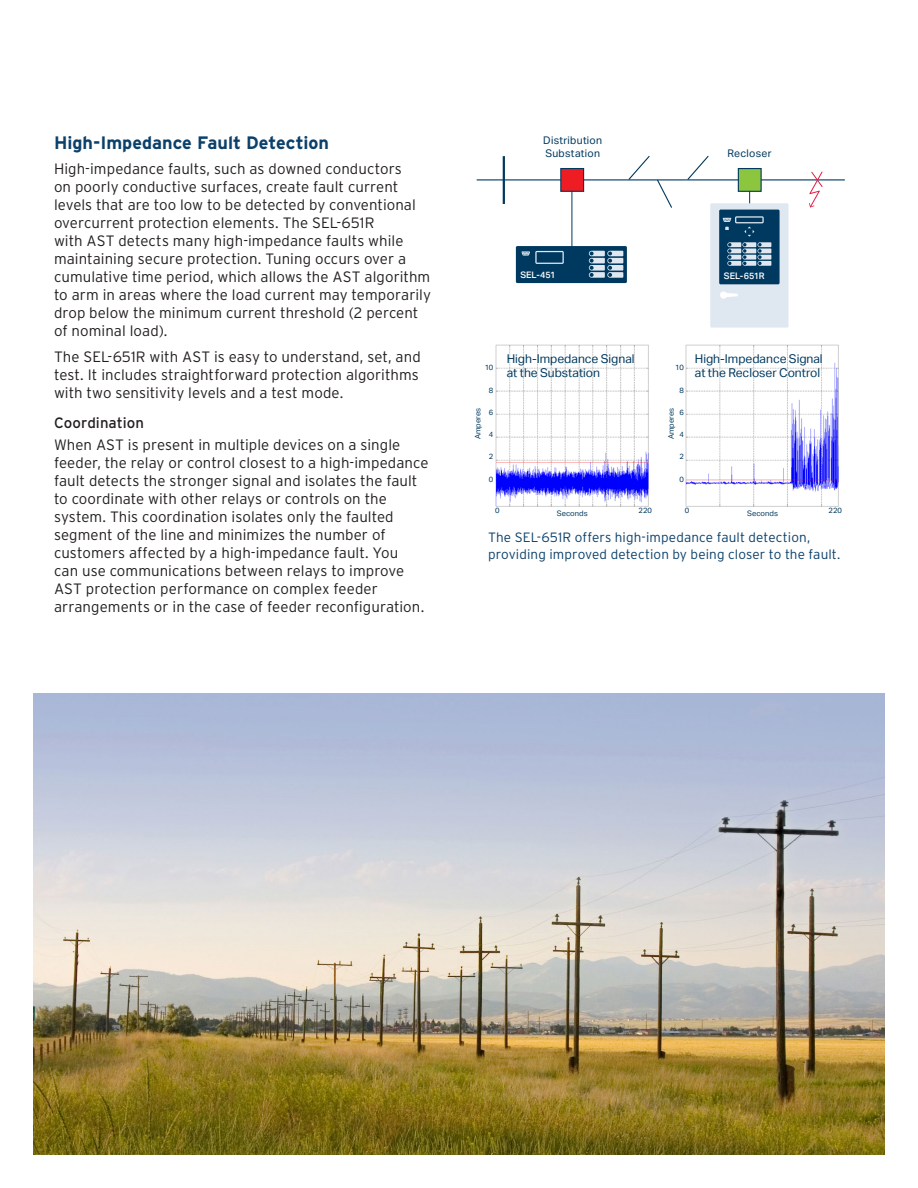
<style>
.page{position:relative;width:918px;height:1188px;background:#fff}
.page>*{position:absolute;margin:0;border:0;box-sizing:border-box;transform-origin:0 0}
.Subhead___h2{font:700 18px "Interstate Poly";color:#0b406a}
.Body_Copy___p{font:300 15px/18px "Interstate Poly";letter-spacing:.005em;color:#231f20}
.Body_Sub___h3{font:15px "Interstate Poly";letter-spacing:.005em;color:#231f20}
.Captions_Callouts{font:300 13.5px/16.2px "Interstate Poly";letter-spacing:.01em;color:#0b406a}
.Table_Body{font:12.15px/14.5px "Aktiv Grotesk";letter-spacing:-.005em;color:#00395f}
.t1{font:10.65px/12.8px "Aktiv Grotesk";letter-spacing:.03em;color:#00395f}
.t2{font:500 9px "Aktiv Grotesk";color:#fff}
.Body_Copy___p-2{font:7.5px "Aktiv Grotesk";letter-spacing:.005em;color:#00395f}
</style>
<div class="page">
<img style="left:495px;top:344px;width:154px;height:163px">
<img style="left:685px;top:344px;width:154px;height:163px">
<img style="left:33px;top:693px;width:851px;height:462px">
<hr style="left:572px;top:185px;width:1px;height:64px;background:#00395f">
<hr style="left:477px;top:179px;width:368px;height:1px;background:#00395f">
<hr style="left:503px;top:156px;width:2px;height:48px;background:#00395f">
<div style="left:560px;top:168px;width:24px;height:24px;background:#ee1d23;border:1px solid #00395f"></div>
<div style="left:516px;top:246px;width:111px;height:37px;background:#00395f;border-radius:2px"></div>
<svg style="left:589px;top:155px;width:200px;height:173px"></svg>
<svg style="left:521px;top:251px;width:43px;height:13px"></svg>
<svg style="left:808px;top:171px;width:15px;height:37px"></svg>
<p class="Subhead___h2" style="left:54px;top:130px;width:276px">High-Impedance Fault Detection</p>
<p class="Body_Copy___p" style="left:54px;top:159px;width:378px">High-impedance faults, such as downed conductors<br>on poorly conductive surfaces, create fault current levels that are too low to be detected by conventional overcurrent protection elements. The SEL-651R<br>with AST detects many high-impedance faults while maintaining secure protection. Tuning occurs over a cumulative time period, which allows the AST algorithm to arm in areas where the load current may temporarily drop below the minimum current threshold (2 percent of nominal load).</p>
<p class="Body_Copy___p" style="left:54px;top:346px;width:368px">The SEL-651R with AST is easy to understand, set, and test. It includes straightforward protection algorithms with two sensitivity levels and a test mode.</p>
<p class="Body_Sub___h3" style="left:54px;top:412px;width:92px">Coordination</p>
<p class="Body_Copy___p" style="left:54px;top:435px;width:376px">When AST is present in multiple devices on a single feeder, the relay or control closest to a high-impedance fault detects the stronger signal and isolates the fault to coordinate with other relays or controls on the system. This coordination isolates only the faulted segment of the line and minimizes the number of customers affected by a high-impedance fault. You<br>can use communications between relays to improve AST protection performance on complex feeder arrangements or in the case of feeder reconfiguration.</p>
<p class="t1" style="left:543px;top:135px;width:60px">Distribution<br>Substation</p>
<p class="t1" style="left:727px;top:148px;width:46px">Recloser</p>
<p class="t2" style="left:520px;top:270px;width:37px">SEL-451</p>
<p class="t2" style="left:724px;top:270px;width:42px">SEL-651R</p>
<p class="Body_Copy___p-2" style="left:485px;top:363px;width:10px">10</p>
<p class="Body_Copy___p-2" style="left:489px;top:386px;width:6px">8</p>
<p class="Body_Copy___p-2" style="left:489px;top:408px;width:6px">6</p>
<p class="Body_Copy___p-2" style="left:489px;top:430px;width:6px">4</p>
<p class="Body_Copy___p-2" style="left:489px;top:452px;width:6px">2</p>
<p class="Body_Copy___p-2" style="left:489px;top:475px;width:6px">0</p>
<p class="Body_Copy___p-2" style="left:474px;top:439px;width:33px;rotate:-90deg">Amperes</p>
<p class="Table_Body" style="left:507px;top:351px;width:129px">High-Impedance Signal at the Substation</p>
<p class="Body_Copy___p-2" style="left:675px;top:363px;width:10px">10</p>
<p class="Body_Copy___p-2" style="left:679px;top:386px;width:6px">8</p>
<p class="Body_Copy___p-2" style="left:679px;top:408px;width:6px">6</p>
<p class="Body_Copy___p-2" style="left:679px;top:430px;width:6px">4</p>
<p class="Body_Copy___p-2" style="left:679px;top:452px;width:6px">2</p>
<p class="Body_Copy___p-2" style="left:679px;top:475px;width:6px">0</p>
<p class="Body_Copy___p-2" style="left:667px;top:439px;width:33px;rotate:-90deg">Amperes</p>
<p class="Table_Body" style="left:695px;top:351px;width:129px">High-Impedance Signal at the Recloser Control</p>
<p class="Body_Copy___p-2" style="left:495px;top:506px;width:6px">0</p>
<p class="Body_Copy___p-2" style="left:639px;top:506px;width:15px">220</p>
<p class="Body_Copy___p-2" style="left:557px;top:509px;width:32px">Seconds</p>
<p class="Body_Copy___p-2" style="left:685px;top:506px;width:6px">0</p>
<p class="Body_Copy___p-2" style="left:829px;top:506px;width:15px">220</p>
<p class="Body_Copy___p-2" style="left:747px;top:509px;width:32px">Seconds</p>
<p class="Captions_Callouts" style="left:488px;top:529px;width:354px">The SEL-651R offers high-impedance fault detection, providing improved detection by being closer to the fault.</p>
</div>
